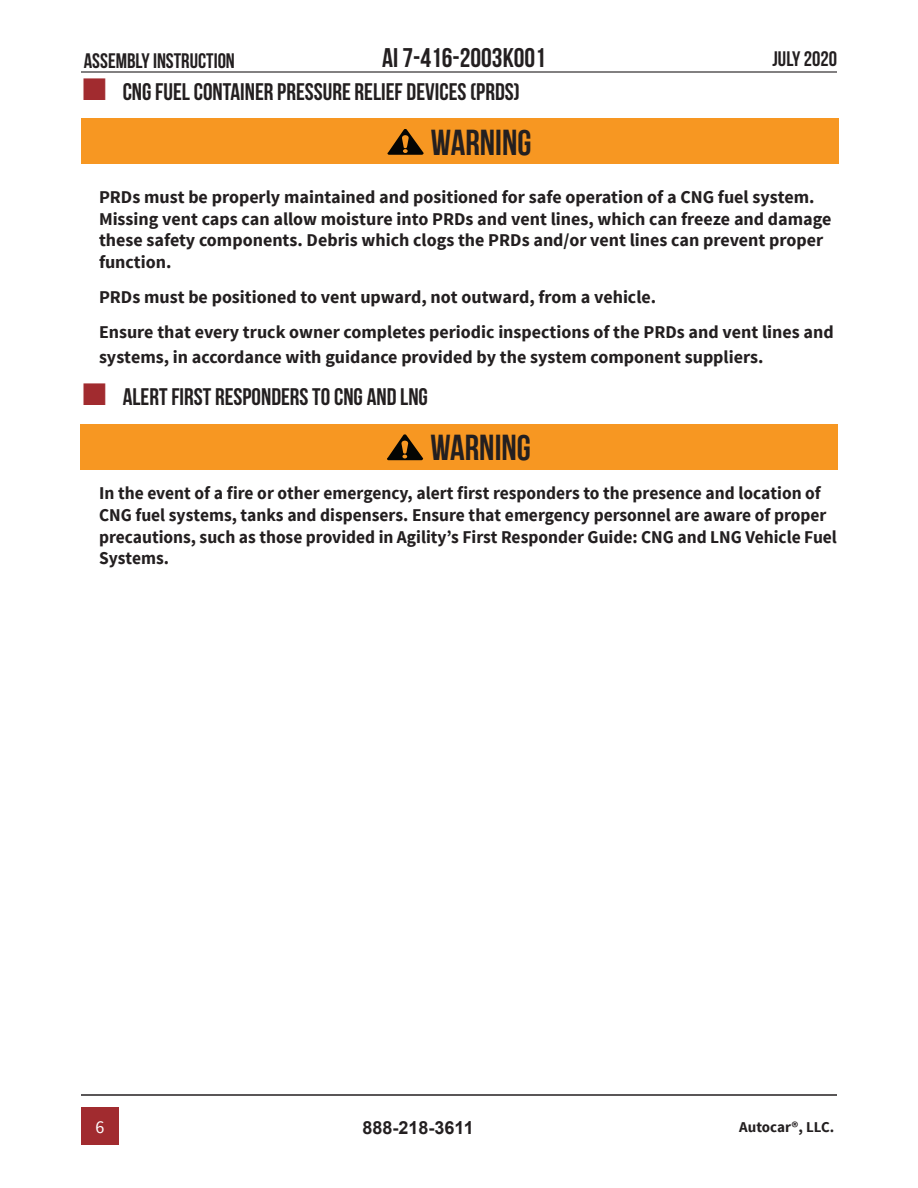
<style>
.page{position:relative;width:918px;height:1188px;background:#fff}
.page>*{position:absolute;margin:0;border:0;box-sizing:border-box;transform-origin:0 0}
.t1{font:36px "Bebas Neue";color:#231f20}
.t2{font:700 27px "Bebas Neue";color:#231f20}
.t3{font:700 24px "Bebas Neue";color:#231f20}
.t4{font:700 21px "Bebas Neue";color:#231f20}
.t5{font:700 18px/21.6px "Source Sans Pro";color:#231f20}
.t6{font:700 18px "Arial";color:#231f20}
.t7{font:18px "Source Sans Pro";color:#fff}
.t8{font:700 15px "Source Sans Pro";color:#231f20}
</style>
<div class="page">
<div style="left:81px;top:1107px;width:38px;height:38px;background:#a12b2f"></div>
<hr style="left:81px;top:71px;width:756px;height:2px;background:#231f20">
<hr style="left:81px;top:1094px;width:756px;height:2px;background:#231f20">
<div style="left:81px;top:119px;width:757px;height:45px;background:#f79722"></div>
<svg style="left:387px;top:129px;width:37px;height:26px"></svg>
<div style="left:81px;top:424px;width:757px;height:45px;background:#f79722"></div>
<svg style="left:387px;top:434px;width:36px;height:26px"></svg>
<h2 class="t2" style="left:382px;top:43px;width:165px">AI 7-416-2003K001</h2>
<p class="t4" style="left:773px;top:47px;width:66px">JULY 2020</p>
<h3 class="t3" style="left:123px;top:78px;width:399px">CNG FUEL CONTAINER PRESSURE RELIEF DEVICES (PRDS)</h3>
<h1 class="t1" style="left:431px;top:123px;width:102px">WARNING</h1>
<p class="t5" style="left:99px;top:187px;width:734px">PRDs must be properly maintained and positioned for safe operation of a CNG fuel system.<br>Missing vent caps can allow moisture into PRDs and vent lines, which can freeze and damage these safety components. Debris which clogs the PRDs and/or vent lines can prevent proper function.</p>
<p class="t5" style="left:99px;top:280px;width:736px;line-height:35.1px">PRDs must be positioned to vent upward, not outward, from a vehicle.<br>Ensure that every truck owner completes periodic inspections of the PRDs and vent lines and</p>
<p class="t5" style="left:99px;top:347px;width:666px">systems, in accordance with guidance provided by the system component suppliers.</p>
<h3 class="t3" style="left:123px;top:384px;width:307px">ALERT FIRST RESPONDERS TO CNG AND LNG</h3>
<h1 class="t1" style="left:430px;top:428px;width:102px">WARNING</h1>
<p class="t5" style="left:99px;top:483px;width:739px">In the event of a fire or other emergency, alert first responders to the presence and location of CNG fuel systems, tanks and dispensers. Ensure that emergency personnel are aware of proper precautions, such as those provided in Agility’s First Responder Guide: CNG and LNG Vehicle Fuel Systems.</p>
<p class="t4" style="left:84px;top:49px;width:153px">ASSEMBLY INSTRUCTION</p>
<p class="t7" style="left:95px;top:1116px;width:10px">6</p>
<p class="t6" style="left:363px;top:1115px;width:113px">888-218-3611</p>
<p class="t8" style="left:739px;top:1117px;width:97px">Autocar®, LLC.</p>
</div>
